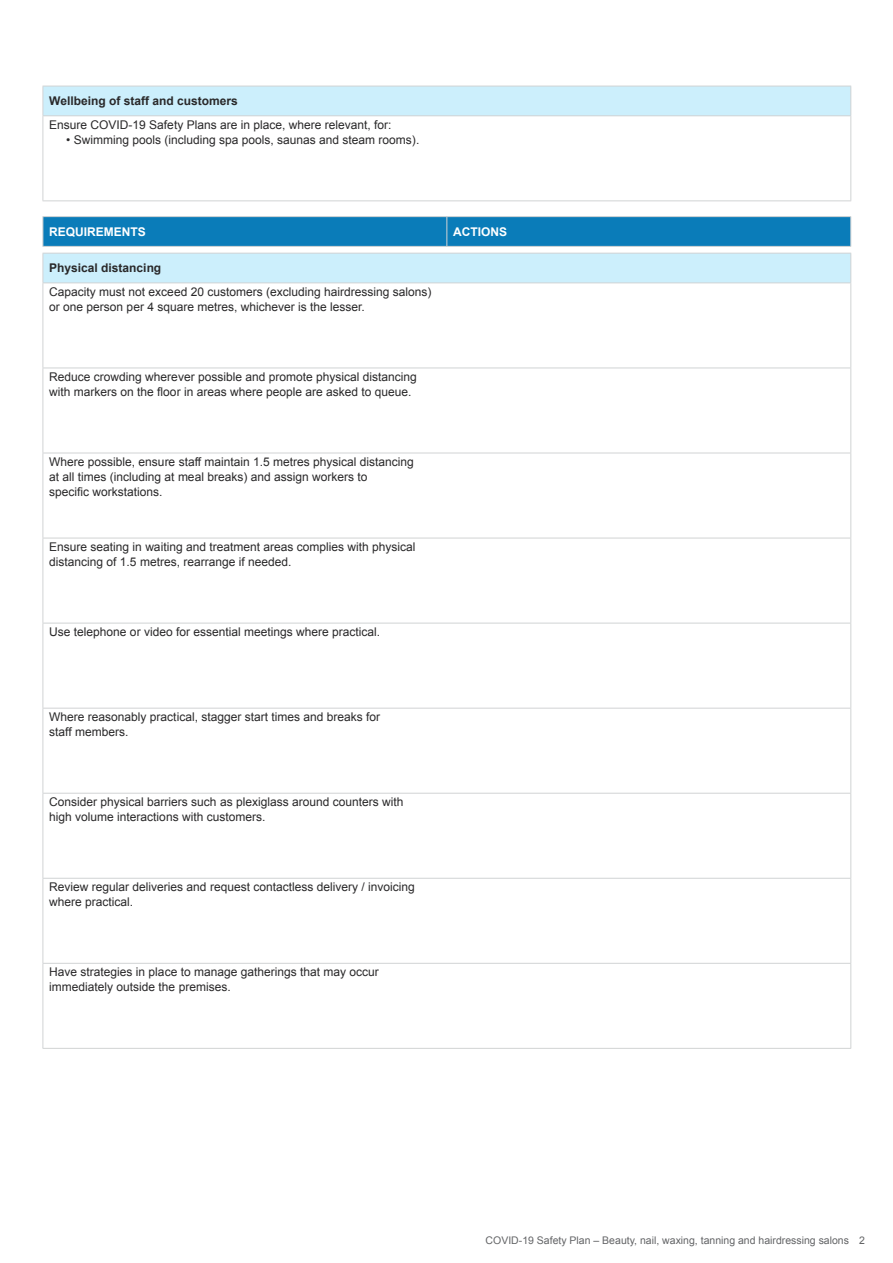
<style>
.page{position:relative;width:893px;height:1263px;background:#fff}
.page>*{position:absolute;margin:0;border:0;box-sizing:border-box;transform-origin:0 0}
.Bodycopy{font:12px/15px "Arial";color:#292829}
.H4_Sub_heading_bold{font:700 12px "Arial";color:#292829}
.A-Heading_for_inform{font:700 12px "Arial";color:#fff}
.t1{font:10.5px "Arial";color:#636466}
</style>
<div class="page">
<div style="left:43px;top:86px;width:808px;height:30px;background:#cceffc"></div>
<hr style="left:43px;top:86px;width:808px;height:1px;background:#d1d3d4">
<svg style="left:43px;top:86px;width:1px;height:29px"></svg>
<hr style="left:43px;top:115px;width:808px;height:1px;background:#d1d3d4">
<hr style="left:43px;top:116px;width:1px;height:84px;background:#d1d3d4">
<hr style="left:850px;top:116px;width:1px;height:84px;background:#d1d3d4">
<hr style="left:43px;top:200px;width:808px;height:1px;background:#d1d3d4">
<svg style="left:850px;top:87px;width:1px;height:28px"></svg>
<hr style="left:43px;top:216px;width:404px;height:1px;background:#d1d3d4">
<hr style="left:447px;top:216px;width:404px;height:1px;background:#d1d3d4">
<hr style="left:43px;top:246px;width:404px;height:1px;background:#d1d3d4">
<hr style="left:447px;top:246px;width:404px;height:1px;background:#d1d3d4">
<svg style="left:43px;top:217px;width:808px;height:29px;background:#0c7cb9"></svg>
<div style="left:43px;top:253px;width:808px;height:30px;background:#cceffc"></div>
<hr style="left:43px;top:283px;width:1px;height:85px;background:#d1d3d4">
<hr style="left:850px;top:283px;width:1px;height:85px;background:#d1d3d4">
<hr style="left:43px;top:368px;width:808px;height:1px;background:#d1d3d4">
<hr style="left:43px;top:368px;width:1px;height:85px;background:#d1d3d4">
<hr style="left:850px;top:368px;width:1px;height:85px;background:#d1d3d4">
<hr style="left:43px;top:453px;width:808px;height:1px;background:#d1d3d4">
<hr style="left:43px;top:453px;width:1px;height:85px;background:#d1d3d4">
<hr style="left:850px;top:453px;width:1px;height:85px;background:#d1d3d4">
<hr style="left:43px;top:538px;width:808px;height:1px;background:#d1d3d4">
<hr style="left:43px;top:538px;width:1px;height:85px;background:#d1d3d4">
<hr style="left:850px;top:538px;width:1px;height:85px;background:#d1d3d4">
<hr style="left:43px;top:623px;width:808px;height:1px;background:#d1d3d4">
<hr style="left:43px;top:623px;width:1px;height:85px;background:#d1d3d4">
<hr style="left:850px;top:623px;width:1px;height:85px;background:#d1d3d4">
<hr style="left:43px;top:708px;width:808px;height:1px;background:#d1d3d4">
<hr style="left:43px;top:708px;width:1px;height:85px;background:#d1d3d4">
<hr style="left:850px;top:708px;width:1px;height:85px;background:#d1d3d4">
<hr style="left:43px;top:793px;width:808px;height:1px;background:#d1d3d4">
<hr style="left:43px;top:793px;width:1px;height:85px;background:#d1d3d4">
<hr style="left:850px;top:793px;width:1px;height:85px;background:#d1d3d4">
<hr style="left:43px;top:878px;width:808px;height:1px;background:#d1d3d4">
<hr style="left:43px;top:879px;width:1px;height:84px;background:#d1d3d4">
<hr style="left:850px;top:879px;width:1px;height:84px;background:#d1d3d4">
<hr style="left:43px;top:963px;width:808px;height:1px;background:#d1d3d4">
<hr style="left:43px;top:964px;width:1px;height:84px;background:#d1d3d4">
<hr style="left:850px;top:964px;width:1px;height:84px;background:#d1d3d4">
<hr style="left:43px;top:1048px;width:808px;height:1px;background:#d1d3d4">
<hr style="left:43px;top:253px;width:808px;height:1px;background:#d1d3d4">
<svg style="left:43px;top:253px;width:1px;height:29px"></svg>
<hr style="left:43px;top:282px;width:808px;height:1px;background:#d1d3d4">
<svg style="left:850px;top:254px;width:1px;height:28px"></svg>
<p class="H4_Sub_heading_bold" style="left:49px;top:93px;width:190px">Wellbeing of staff and customers</p>
<p class="Bodycopy" style="left:49px;top:117px;width:344px">Ensure COVID-19 Safety Plans are in place, where relevant, for:</p>
<p class="Bodycopy" style="left:66px;top:132px;width:355px">• Swimming pools (including spa pools, saunas and steam rooms).</p>
<p class="A-Heading_for_inform" style="left:49px;top:224px;width:98px">REQUIREMENTS</p>
<p class="A-Heading_for_inform" style="left:453px;top:224px;width:55px">ACTIONS</p>
<p class="H4_Sub_heading_bold" style="left:49px;top:260px;width:114px">Physical distancing</p>
<p class="Bodycopy" style="left:49px;top:284px;width:384px">Capacity must not exceed 20 customers (excluding hairdressing salons) or one person per 4 square metres, whichever is the lesser.</p>
<p class="Bodycopy" style="left:49px;top:369px;width:369px">Reduce crowding wherever possible and promote physical distancing with markers on the floor in areas where people are asked to queue.</p>
<p class="Bodycopy" style="left:49px;top:454px;width:366px">Where possible, ensure staff maintain 1.5 metres physical distancing at all times (including at meal breaks) and assign workers to<br>specific workstations.</p>
<p class="Bodycopy" style="left:49px;top:539px;width:368px">Ensure seating in waiting and treatment areas complies with physical distancing of 1.5 metres, rearrange if needed.</p>
<p class="Bodycopy" style="left:49px;top:624px;width:332px">Use telephone or video for essential meetings where practical.</p>
<p class="Bodycopy" style="left:49px;top:709px;width:332px">Where reasonably practical, stagger start times and breaks for staff members.</p>
<p class="Bodycopy" style="left:49px;top:795px;width:356px">Consider physical barriers such as plexiglass around counters with high volume interactions with customers.</p>
<p class="Bodycopy" style="left:49px;top:880px;width:367px">Review regular deliveries and request contactless delivery / invoicing where practical.</p>
<p class="Bodycopy" style="left:49px;top:965px;width:331px">Have strategies in place to manage gatherings that may occur immediately outside the premises.</p>
<p class="t1" style="left:486px;top:1234px;width:381px">COVID-19 Safety Plan – Beauty, nail, waxing, tanning and hairdressing salons 2</p>
</div>
